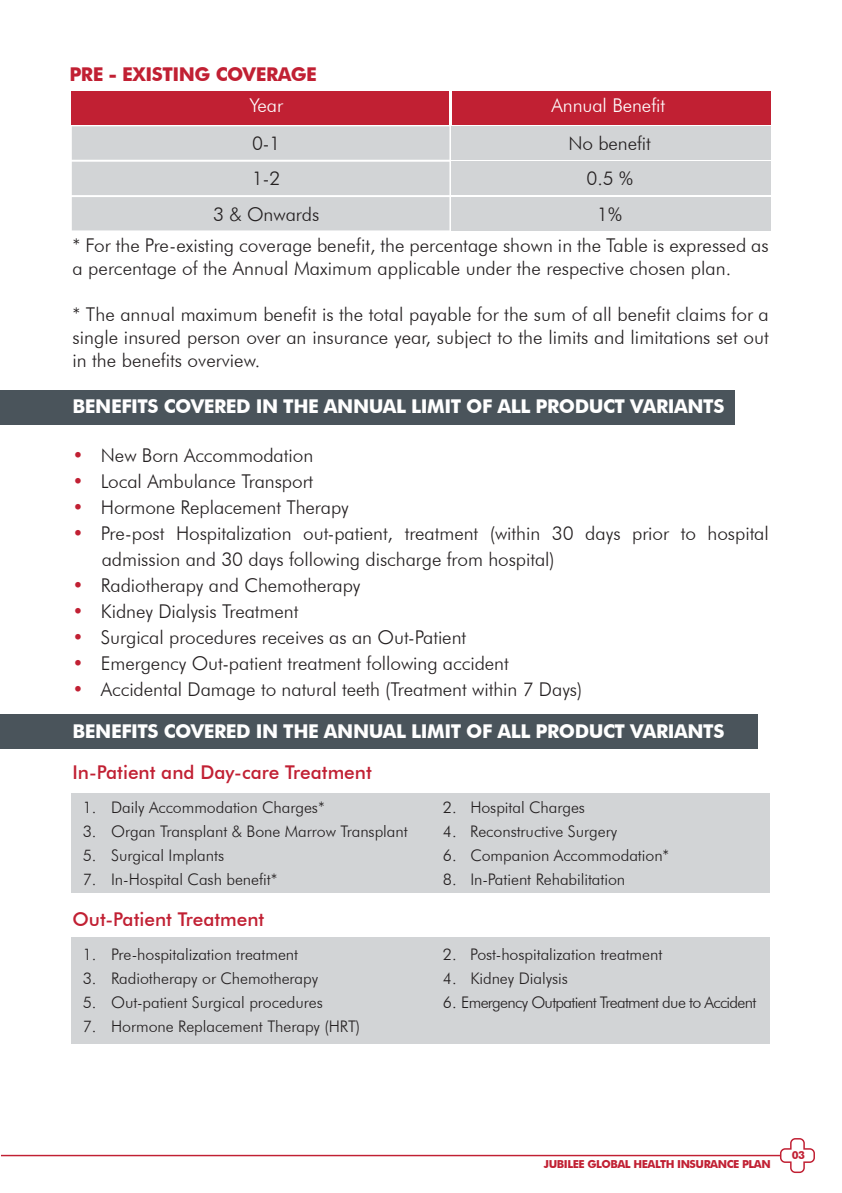
<style>
.page{position:relative;width:842px;height:1193px;background:#fff}
.page>*{position:absolute;margin:0;border:0;box-sizing:border-box;transform-origin:0 0}
.t1{font:300 19px/23px "Futura BT";letter-spacing:-.005em;color:#231f20}
.t2{font:700 19px "Futura BT";letter-spacing:-.025em;color:#fff}
.t3{font:500 19px "Futura BT";color:#c12033}
.t4{font:700 19px "Futura BT";letter-spacing:-.025em;color:#c12033}
.t5{font:300 19px "Futura BT";letter-spacing:-.005em;color:#fff}
.t6{font:300 16px "Futura BT";letter-spacing:-.005em;color:#231f20}
.t7{font:300 16px "Futura BT";letter-spacing:-.045em;color:#231f20}
.t8{font:700 11px "Futura BT";letter-spacing:-.04em;color:#c12033}
.s1{color:#c12033}
</style>
<div class="page">
<div style="left:0;top:714px;width:757px;height:35px;background:#4a545b"></div>
<div style="left:0;top:391px;width:734px;height:34px;background:#4a545b"></div>
<div style="left:72px;top:793px;width:698px;height:100px;background:#d2d4d6"></div>
<div style="left:451px;top:126px;width:319px;height:34px;background:#d2d4d6"></div>
<div style="left:451px;top:162px;width:319px;height:33px;background:#d2d4d6"></div>
<div style="left:72px;top:126px;width:377px;height:104px;background:#d2d4d6"></div>
<div style="left:451px;top:197px;width:319px;height:33px;background:#d2d4d6"></div>
<div style="left:72px;top:91px;width:698px;height:33px;background:#c12033"></div>
<div style="left:72px;top:937px;width:698px;height:106px;background:#d2d4d6"></div>
<svg style="left:1px;top:1138px;width:814px;height:35px"></svg>
<hr style="left:449px;top:91px;width:2px;height:33px;background:#fff">
<p class="t4" style="left:69px;top:63px;width:249px">PRE - EXISTING COVERAGE</p>
<p class="t5" style="left:249px;top:94px;width:35px">Year</p>
<p class="t5" style="left:551px;top:94px;width:115px">Annual Benefit</p>
<p class="t1" style="left:252px;top:131px;width:30px">0-1</p>
<p class="t1" style="left:568px;top:131px;width:84px">No benefit</p>
<p class="t1" style="left:252px;top:167px;width:30px">1-2</p>
<p class="t1" style="left:586px;top:167px;width:48px">0.5 %</p>
<p class="t1" style="left:213px;top:202px;width:107px">3 &amp; Onwards</p>
<p class="t1" style="left:597px;top:202px;width:26px">1%</p>
<p class="t1" style="left:72px;top:234px;width:697px">* For the Pre-existing coverage benefit, the percentage shown in the Table is expressed as a percentage of the Annual Maximum applicable under the respective chosen plan.</p>
<p class="t1" style="left:72px;top:303px;width:698px;text-align:justify">* The annual maximum benefit is the total payable for the sum of all benefit claims for a single insured person over an insurance year, subject to the limits and limitations set out in the benefits overview.</p>
<p class="t2" style="left:72px;top:395px;width:653px">BENEFITS COVERED IN THE ANNUAL LIMIT OF ALL PRODUCT VARIANTS</p>
<p class="t1" style="left:72px;top:444px;width:242px"><span class="s1">•</span> New Born Accommodation</p>
<p class="t1" style="left:72px;top:470px;width:242px"><span class="s1">•</span> Local Ambulance Transport</p>
<p class="t1" style="left:72px;top:496px;width:278px"><span class="s1">•</span> Hormone Replacement Therapy</p>
<p class="t1" style="left:102px;top:520px;width:668px;line-height:26px;text-indent:-29px"><span class="s1">•</span> Pre-post Hospitalization out-patient, treatment (within 30 days prior to hospital admission and 30 days following discharge from hospital)</p>
<p class="t1" style="left:72px;top:574px;width:289px"><span class="s1">•</span> Radiotherapy and Chemotherapy</p>
<p class="t1" style="left:72px;top:600px;width:227px"><span class="s1">•</span> Kidney Dialysis Treatment</p>
<p class="t1" style="left:72px;top:626px;width:395px"><span class="s1">•</span> Surgical procedures receives as an Out-Patient</p>
<p class="t1" style="left:72px;top:652px;width:438px"><span class="s1">•</span> Emergency Out-patient treatment following accident</p>
<p class="t1" style="left:72px;top:678px;width:511px"><span class="s1">•</span> Accidental Damage to natural teeth (Treatment within 7 Days)</p>
<p class="t2" style="left:72px;top:720px;width:653px">BENEFITS COVERED IN THE ANNUAL LIMIT OF ALL PRODUCT VARIANTS</p>
<p class="t3" style="left:72px;top:761px;width:301px">In-Patient and Day-care Treatment</p>
<p class="t6" style="left:83px;top:797px;width:243px">1. Daily Accommodation Charges*</p>
<p class="t6" style="left:443px;top:797px;width:144px">2. Hospital Charges</p>
<p class="t6" style="left:83px;top:821px;width:326px">3. Organ Transplant &amp; Bone Marrow Transplant</p>
<p class="t6" style="left:443px;top:821px;width:176px">4. Reconstructive Surgery</p>
<p class="t6" style="left:83px;top:845px;width:143px">5. Surgical Implants</p>
<p class="t6" style="left:443px;top:845px;width:228px">6. Companion Accommodation*</p>
<p class="t6" style="left:83px;top:869px;width:196px">7. In-Hospital Cash benefit*</p>
<p class="t6" style="left:443px;top:869px;width:184px">8. In-Patient Rehabilitation</p>
<p class="t3" style="left:72px;top:908px;width:193px">Out-Patient Treatment</p>
<p class="t6" style="left:83px;top:945px;width:217px">1. Pre-hospitalization treatment</p>
<p class="t6" style="left:443px;top:945px;width:221px">2. Post-hospitalization treatment</p>
<p class="t6" style="left:83px;top:969px;width:237px">3. Radiotherapy or Chemotherapy</p>
<p class="t6" style="left:443px;top:969px;width:126px">4. Kidney Dialysis</p>
<p class="t6" style="left:83px;top:993px;width:241px">5. Out-patient Surgical procedures</p>
<p class="t7" style="left:443px;top:993px;width:315px">6. Emergency Outpatient Treatment due to Accident</p>
<p class="t6" style="left:83px;top:1017px;width:279px">7. Hormone Replacement Therapy (HRT)</p>
<p class="t8" style="left:544px;top:1158px;width:228px">JUBILEE GLOBAL HEALTH INSURANCE PLAN</p>
<p class="t8" style="left:791px;top:1148px;width:15px">03</p>
</div>
